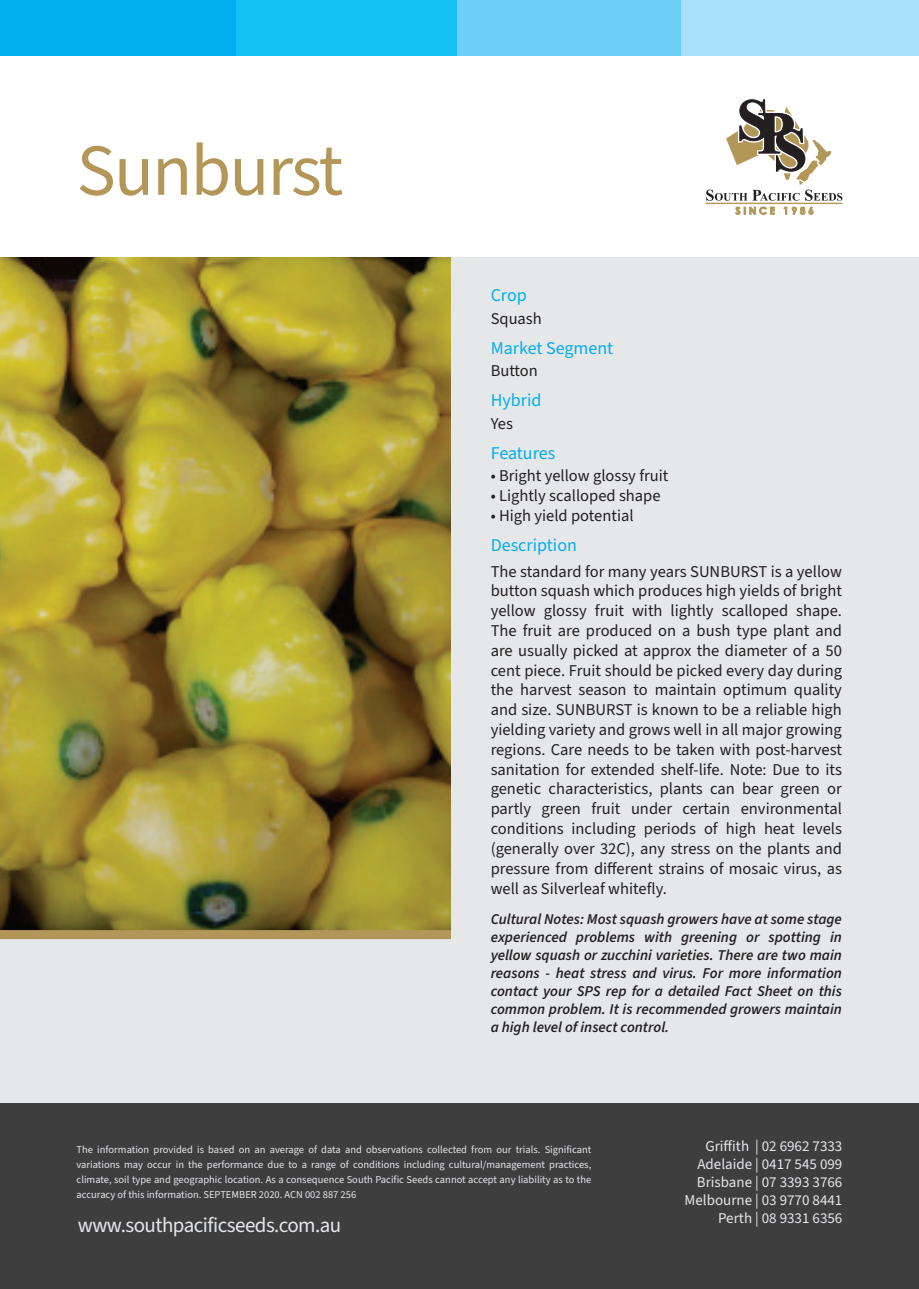
<style>
.page{position:relative;width:919px;height:1289px;background:#fff}
.page>*{position:absolute;margin:0;border:0;box-sizing:border-box;transform-origin:0 0}
.t1{font:73.5px "Source Sans 3";letter-spacing:-.025em;color:#b39758}
.t2{font:21px "Source Sans 3";letter-spacing:-.025em;color:#e6e7e9}
.t3{font:18px "Source Sans 3";color:#00aeef}
.t4{font:16.5px/19.8px "Source Sans 3";color:#231f20;text-align:justify}
.t5{font:italic 600 15px/18px "Source Sans 3";color:#231f20;text-align:justify}
.t6{font:15px "Source Sans 3";color:#e6e7e9}
.t7{font:10.5px/15px "Source Sans 3";color:#e6e7e9;text-align:justify}
</style>
<div class="page">
<div style="left:0;top:257px;width:918px;height:846px;background:#e6e7e9"></div>
<img style="left:0;top:257px;width:451px;height:673px">
<div style="left:0;top:1103px;width:918px;height:185px;background:#3e3e3f"></div>
<div style="left:0;top:0;width:236px;height:55px;background:#00aeef"></div>
<div style="left:236px;top:0;width:224px;height:55px;background:#15c0f2"></div>
<div style="left:457px;top:0;width:224px;height:55px;background:#6bcff6"></div>
<div style="left:681px;top:0;width:237px;height:55px;background:#aae0f9"></div>
<hr style="left:705px;top:203px;width:137px;height:1px;background:#b39758">
<svg style="left:735px;top:207px;width:39px;height:7px"></svg>
<svg style="left:792px;top:207px;width:21px;height:7px"></svg>
<svg style="left:706px;top:99px;width:136px;height:102px"></svg>
<div style="left:0;top:930px;width:451px;height:9px;background:#b39758"></div>
<p class="t1" style="left:77px;top:121px;width:268px">Sunburst</p>
<p class="t3" style="left:490px;top:283px;width:38px">Crop</p>
<p class="t4" style="left:490px;top:309px;width:53px">Squash</p>
<p class="t3" style="left:490px;top:336px;width:124px">Market Segment</p>
<p class="t4" style="left:490px;top:361px;width:49px">Button</p>
<p class="t3" style="left:490px;top:388px;width:52px">Hybrid</p>
<p class="t4" style="left:490px;top:414px;width:24px">Yes</p>
<p class="t3" style="left:490px;top:441px;width:66px">Features</p>
<p class="t4" style="left:490px;top:466px;width:179px">• Bright yellow glossy fruit</p>
<p class="t4" style="left:490px;top:486px;width:171px">• Lightly scalloped shape</p>
<p class="t4" style="left:490px;top:506px;width:144px">• High yield potential</p>
<p class="t3" style="left:490px;top:533px;width:88px">Description</p>
<p class="t4" style="left:490px;top:561px;width:353px">The standard for many years SUNBURST is a yellow button squash which produces high yields of bright yellow glossy fruit with lightly scalloped shape.<br>The fruit are produced on a bush type plant and are usually picked at approx the diameter of a 50 cent piece. Fruit should be picked every day during the harvest season to maintain optimum quality and size. SUNBURST is known to be a reliable high yielding variety and grows well in all major growing regions. Care needs to be taken with post-harvest sanitation for extended shelf-life. Note: Due to its genetic characteristics, plants can bear green or partly green fruit under certain environmental conditions including periods of high heat levels (generally over 32C), any stress on the plants and pressure from different strains of mosaic virus, as well as Silverleaf whitefly.</p>
<p class="t5" style="left:490px;top:910px;width:353px">Cultural Notes: Most squash growers have at some stage experienced problems with greening or spotting in yellow squash or zucchini varieties. There are two main reasons - heat stress and virus. For more information contact your SPS rep for a detailed Fact Sheet on this common problem. It is recommended growers maintain a high level of insect control.</p>
<p class="t7" style="left:77px;top:1142px;width:516px">The information provided is based on an average of data and observations collected from our trials. Significant variations may occur in the performance due to a range of conditions including cultural/management practices, climate, soil type and geographic location. As a consequence South Pacific Seeds cannot accept any liability as to the accuracy of this information. SEPTEMBER 2020. ACN 002 887 256</p>
<p class="t2" style="left:78px;top:1211px;width:265px">www.southpacificseeds.com.au</p>
<p class="t6" style="left:705px;top:1136px;width:138px">Griffith | 02 6962 7333</p>
<p class="t6" style="left:697px;top:1154px;width:146px">Adelaide | 0417 545 099</p>
<p class="t6" style="left:696px;top:1172px;width:147px">Brisbane | 07 3393 3766</p>
<p class="t6" style="left:684px;top:1190px;width:159px">Melbourne | 03 9770 8441</p>
<p class="t6" style="left:718px;top:1208px;width:126px">Perth | 08 9331 6356</p>
</div>
